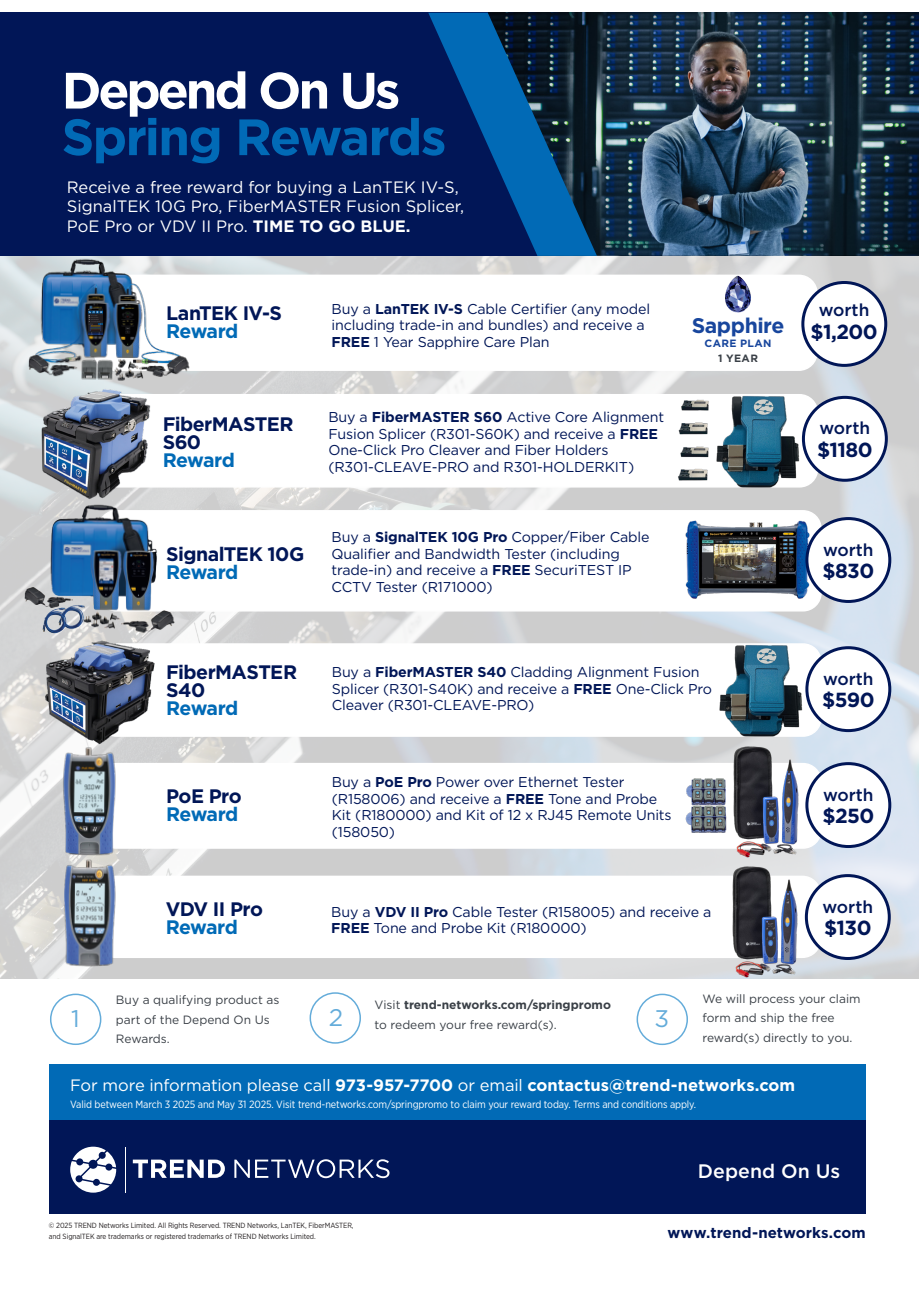
<style>
.page{position:relative;width:919px;height:1289px;background:#fff}
.page>*{position:absolute;margin:0;border:0;box-sizing:border-box;transform-origin:0 0}
.t1{font:700 51px/46.5px "Gotham";letter-spacing:-.05em;color:#016ab6}
.Subheading{font:24px "Gotham";color:#64acda}
.t2{font:700 21.15px "Gotham";letter-spacing:-.02em;color:#18469d}
.t3{font:700 20.4px "Gotham";letter-spacing:-.03em;color:#011657}
.t4{font:700 19.5px/18px "Gotham";letter-spacing:-.03em;color:#011657}
.t5{font:700 19.5px "Gotham";letter-spacing:-.035em;color:#016ab6}
.t6{font:500 19.5px "Gotham";color:#fff}
.t7{font:500 17.25px "Gotham";color:#011657}
.Body{font:16.5px/19.8px "Gotham";color:#fff}
.t8{font:700 16.5px "Gotham";letter-spacing:-.005em;color:#fff}
.t9{font:700 15px "Gotham";letter-spacing:.005em;color:#011657}
.t10{font:14.25px/16.5px "Gotham";letter-spacing:-.01em;color:#011657}
.Body-2{font:12px/19.5px "Gotham";color:#3a4047}
.t11{font:10.5px "Gotham Narrow";letter-spacing:-.01em;color:#fff}
.t12{font:700 10.5px "Gotham";letter-spacing:.035em;color:#18469d}
.t13{font:700 10.5px "Gotham";color:#3a4047}
.t14{font:7.5px "Gotham Narrow";letter-spacing:-.01em;color:#231f20}
.s1{color:#fff}
.s2{font-weight:700}
.s3{color:#016ab6}
.s4{font-weight:400}
</style>
<div class="page">
<img style="left:597px;top:13px;width:321px;height:243px">
<img style="left:0;top:256px;width:918px;height:722px">
<div style="left:49px;top:1064px;width:816px;height:55px;background:#016ab6"></div>
<div style="left:49px;top:1119px;width:816px;height:94px;background:#011657"></div>
<svg style="left:70px;top:1146px;width:46px;height:46px"></svg>
<hr style="left:125px;top:1146px;width:1px;height:46px;background:#fff">
<svg style="left:133px;top:1159px;width:92px;height:18px"></svg>
<svg style="left:234px;top:1159px;width:155px;height:19px"></svg>
<div style="left:0;top:13px;width:487px;height:243px;background:#011657"></div>
<svg style="left:428px;top:13px;width:169px;height:243px"></svg>
<div style="left:50px;top:993px;width:51px;height:52px;border:2px solid #64acda;border-radius:50%"></div>
<div style="left:309px;top:992px;width:52px;height:51px;border:2px solid #64acda;border-radius:50%"></div>
<div style="left:636px;top:993px;width:52px;height:52px;border:2px solid #64acda;border-radius:50%"></div>
<div style="left:94px;top:275px;width:722px;height:95px;background:#fff;border-radius:18px"></div>
<div style="left:94px;top:274px;width:723px;height:97px;border:2px solid #fff;border-radius:18px"></div>
<img style="left:28px;top:256px;width:171px;height:150px">
<div style="left:802px;top:282px;width:83px;height:83px;background:#fff;border-radius:50%"></div>
<div style="left:801px;top:281px;width:86px;height:86px;border:3px solid #011657;border-radius:50%"></div>
<div style="left:98px;top:644px;width:723px;height:92px;background:#fff;border-radius:18px"></div>
<div style="left:98px;top:643px;width:723px;height:93px;border:2px solid #fff;border-radius:18px"></div>
<div style="left:806px;top:647px;width:83px;height:83px;background:#fff;border-radius:50%"></div>
<div style="left:805px;top:646px;width:86px;height:86px;border:3px solid #011657;border-radius:50%"></div>
<div style="left:98px;top:763px;width:723px;height:85px;background:#fff;border-radius:18px"></div>
<div style="left:98px;top:762px;width:723px;height:86px;border:2px solid #fff;border-radius:18px"></div>
<img style="left:56px;top:747px;width:66px;height:119px">
<div style="left:806px;top:763px;width:83px;height:83px;background:#fff;border-radius:50%"></div>
<div style="left:805px;top:762px;width:86px;height:86px;border:3px solid #011657;border-radius:50%"></div>
<img style="left:88px;top:309px;width:15px;height:26px">
<div style="left:667px;top:250px;width:141px;height:138px;background:#fff;opacity:.75"></div>
<img style="left:722px;top:274px;width:31px;height:40px">
<img style="left:702px;top:499px;width:103px;height:116px">
<div style="left:98px;top:511px;width:723px;height:99px;background:#fff;border-radius:18px"></div>
<div style="left:98px;top:510px;width:723px;height:101px;border:2px solid #fff;border-radius:18px"></div>
<img style="left:24px;top:494px;width:171px;height:142px">
<img style="left:685px;top:520px;width:126px;height:79px">
<div style="left:806px;top:518px;width:83px;height:83px;background:#fff;border-radius:50%"></div>
<div style="left:805px;top:517px;width:86px;height:86px;border:3px solid #011657;border-radius:50%"></div>
<img style="left:39px;top:634px;width:117px;height:113px">
<div style="left:95px;top:395px;width:722px;height:92px;background:#fff;border-radius:18px"></div>
<div style="left:94px;top:394px;width:724px;height:93px;border:2px solid #fff;border-radius:18px"></div>
<div style="left:803px;top:397px;width:83px;height:83px;background:#fff;border-radius:50%"></div>
<div style="left:801px;top:396px;width:86px;height:86px;border:3px solid #011657;border-radius:50%"></div>
<img style="left:36px;top:384px;width:119px;height:116px">
<div style="left:98px;top:876px;width:722px;height:81px;background:#fff;border-radius:18px"></div>
<div style="left:97px;top:875px;width:724px;height:83px;border:2px solid #fff;border-radius:18px"></div>
<img style="left:57px;top:857px;width:68px;height:117px">
<div style="left:806px;top:875px;width:83px;height:83px;background:#fff;border-radius:50%"></div>
<div style="left:804px;top:874px;width:86px;height:86px;border:3px solid #011657;border-radius:50%"></div>
<img style="left:726px;top:739px;width:79px;height:118px">
<img style="left:725px;top:859px;width:79px;height:118px">
<img style="left:685px;top:770px;width:51px;height:64px">
<img style="left:709px;top:387px;width:93px;height:103px">
<img style="left:711px;top:636px;width:94px;height:103px">
<img style="left:670px;top:391px;width:44px;height:50px">
<img style="left:670px;top:437px;width:43px;height:50px">
<p class="t1" style="left:62px;top:67px;width:386px"><span class="s1">Depend On Us<br></span>Spring Rewards</p>
<p class="Body" style="left:67px;top:176px;width:399px">Receive a free reward for buying a LanTEK IV-S,<br>SignalTEK 10G Pro, FiberMASTER Fusion Splicer,<br>PoE Pro or VDV II Pro. <span class="s2">TIME TO GO BLUE.</span></p>
<p class="t4" style="left:166px;top:304px;width:117px">LanTEK IV-S<br><span class="s3">Reward</span></p>
<p class="t10" style="left:331px;top:300px;width:320px">Buy a <span class="s2">LanTEK IV-S</span> Cable Certifier (any model including trade-in and bundles) and receive a<br><span class="s2">FREE</span> 1 Year Sapphire Care Plan</p>
<p class="t7" style="left:818px;top:299px;width:52px">worth</p>
<p class="t2" style="left:691px;top:311px;width:94px">Sapphire</p>
<p class="t12" style="left:704px;top:336px;width:69px">CARE PLAN</p>
<p class="t13" style="left:718px;top:351px;width:41px">1 YEAR</p>
<p class="t3" style="left:810px;top:318px;width:68px">$1,200</p>
<p class="t4" style="left:163px;top:415px;width:132px">FiberMASTER<br>S60<br><span class="s3">Reward</span></p>
<p class="t10" style="left:328px;top:409px;width:337px">Buy a <span class="s2">FiberMASTER S60</span> Active Core Alignment<br>Fusion Splicer (R301-S60K) and receive a <span class="s2">FREE</span></p>
<p class="t10" style="left:328px;top:442px;width:282px">One-Click Pro Cleaver and Fiber Holders</p>
<p class="t10" style="left:328px;top:458px;width:307px">(R301-CLEAVE-PRO and R301-HOLDERKIT)</p>
<p class="t4" style="left:166px;top:545px;width:140px">SignalTEK 10G<br><span class="s3">Reward</span></p>
<p class="t10" style="left:331px;top:528px;width:319px">Buy a <span class="s2">SignalTEK 10G Pro</span> Copper/Fiber Cable Qualifier and Bandwidth Tester (including trade-in) and receive a <span class="s2">FREE</span> SecuriTEST IP CCTV Tester (R171000)</p>
<p class="t7" style="left:819px;top:417px;width:52px">worth</p>
<p class="t3" style="left:817px;top:436px;width:57px">$1180</p>
<p class="t7" style="left:823px;top:538px;width:52px">worth</p>
<p class="t3" style="left:822px;top:557px;width:53px">$830</p>
<p class="t4" style="left:166px;top:663px;width:132px">FiberMASTER<br>S40<br><span class="s3">Reward</span></p>
<p class="t10" style="left:332px;top:663px;width:381px">Buy a <span class="s2">FiberMASTER S40</span> Cladding Alignment Fusion<br>Splicer (R301-S40K) and receive a <span class="s2">FREE</span> One-Click Pro<br>Cleaver (R301-CLEAVE-PRO)</p>
<p class="t7" style="left:823px;top:667px;width:52px">worth</p>
<p class="t3" style="left:822px;top:686px;width:54px">$590</p>
<p class="Subheading" style="left:71px;top:1003px;width:10px">1</p>
<p class="t4" style="left:166px;top:786px;width:77px">PoE Pro</p>
<p class="t5" style="left:166px;top:801px;width:74px">Reward</p>
<p class="t4" style="left:166px;top:899px;width:99px">VDV II Pro</p>
<p class="t5" style="left:166px;top:914px;width:74px">Reward</p>
<p class="Body-2" style="left:116px;top:989px;width:165px">Buy a qualifying product as part of the Depend On Us<br>Rewards.</p>
<p class="t10" style="left:332px;top:773px;width:341px">Buy a <span class="s2">PoE Pro</span> Power over Ethernet Tester (R158006) and receive a <span class="s2">FREE</span> Tone and Probe Kit (R180000) and Kit of 12 x RJ45 Remote Units (158050)</p>
<p class="t7" style="left:823px;top:783px;width:52px">worth</p>
<p class="t3" style="left:822px;top:802px;width:53px">$250</p>
<p class="t10" style="left:331px;top:903px;width:381px">Buy a <span class="s2">VDV II Pro</span> Cable Tester (R158005) and receive a<br><span class="s2">FREE</span> Tone and Probe Kit (R180000)</p>
<p class="t7" style="left:822px;top:895px;width:52px">worth</p>
<p class="t3" style="left:824px;top:914px;width:49px">$130</p>
<p class="Subheading" style="left:328px;top:1001px;width:16px">2</p>
<p class="Body-2" style="left:374px;top:995px;width:238px">Visit <span class="s2">trend-networks.com/springpromo </span>to redeem your free reward(s).</p>
<p class="Subheading" style="left:654px;top:1003px;width:16px">3</p>
<p class="Body-2" style="left:702px;top:988px;width:159px">We will process your claim form and ship the free reward(s) directly to you.</p>
<p class="t8" style="left:70px;top:1074px;width:726px"><span class="s4">For more information please call</span> 973-957-7700 <span class="s4">or email</span> contactus@trend-networks.com</p>
<p class="t11" style="left:70px;top:1097px;width:627px">Valid between March 3 2025 and May 31 2025. Visit trend-networks.com/springpromo to claim your reward today. Terms and conditions apply.</p>
<p class="t14" style="left:49px;top:1220px;width:306px">© 2025 TREND Networks Limited. All Rights Reserved. TREND Networks, LanTEK, FiberMASTER,</p>
<p class="t14" style="left:49px;top:1231px;width:268px">and SignalTEK are trademarks or registered trademarks of TREND Networks Limited.</p>
<p class="t6" style="left:697px;top:1157px;width:144px">Depend On Us</p>
<p class="t9" style="left:667px;top:1222px;width:200px">www.trend-networks.com</p>
</div>
